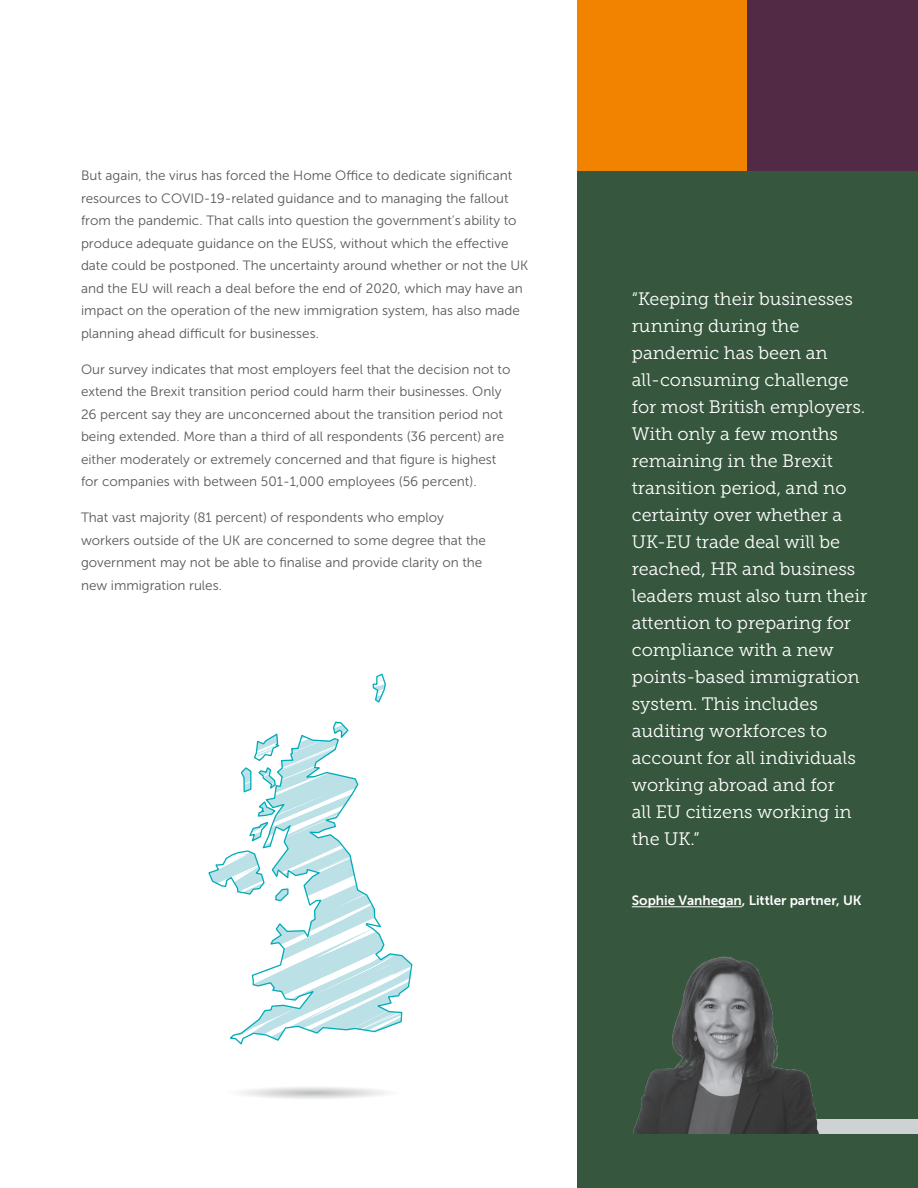
<style>
.page{position:relative;width:918px;height:1188px;background:#fff}
.page>*{position:absolute;margin:0;border:0;box-sizing:border-box;transform-origin:0 0}
.t1{font:18px/27px "Museo Slab 300";color:#fff}
.Body_Copy{font:13.5px/22.5px "Museo Sans 300";color:#58585b}
.t2{font:13.5px "Museo Sans 700";color:#fff}
</style>
<div class="page">
<div style="left:578px;top:0;width:340px;height:1188px;background:#36563d"></div>
<div style="left:672px;top:1119px;width:246px;height:15px;background:#cfd2d3"></div>
<hr style="left:632px;top:906px;width:110px;height:1px;background:#fff">
<div style="left:578px;top:0;width:170px;height:170px;background:#f18300"></div>
<div style="left:748px;top:0;width:170px;height:170px;background:#522a45"></div>
<img style="left:633px;top:956px;width:186px;height:178px">
<svg style="left:230px;top:912px;width:183px;height:133px"></svg>
<svg style="left:372px;top:673px;width:14px;height:30px"></svg>
<svg style="left:208px;top:721px;width:168px;height:191px"></svg>
<svg style="left:240px;top:1087px;width:147px;height:12px"></svg>
<p class="Body_Copy" style="left:81px;top:164px;width:449px">But again, the virus has forced the Home Office to dedicate significant resources to COVID-19-related guidance and to managing the fallout from the pandemic. That calls into question the government’s ability to produce adequate guidance on the EUSS, without which the effective date could be postponed. The uncertainty around whether or not the UK and the EU will reach a deal before the end of 2020, which may have an impact on the operation of the new immigration system, has also made planning ahead difficult for businesses.</p>
<p class="Body_Copy" style="left:81px;top:358px;width:431px">Our survey indicates that most employers feel that the decision not to extend the Brexit transition period could harm their businesses. Only 26 percent say they are unconcerned about the transition period not being extended. More than a third of all respondents (36 percent) are either moderately or extremely concerned and that figure is highest for companies with between 501-1,000 employees (56 percent).</p>
<p class="Body_Copy" style="left:81px;top:506px;width:407px">That vast majority (81 percent) of respondents who employ workers outside of the UK are concerned to some degree that the government may not be able to finalise and provide clarity on the new immigration rules.</p>
<p class="t1" style="left:632px;top:286px;width:237px">“Keeping their businesses running during the pandemic has been an all-consuming challenge for most British employers.<br>With only a few months remaining in the Brexit transition period, and no certainty over whether a<br>UK-EU trade deal will be reached, HR and business leaders must also turn their attention to preparing for compliance with a new points-based immigration system. This includes auditing workforces to account for all individuals working abroad and for<br>all EU citizens working in the UK.”</p>
<p class="t2" style="left:632px;top:893px;width:231px">Sophie Vanhegan, Littler partner, UK</p>
</div>
